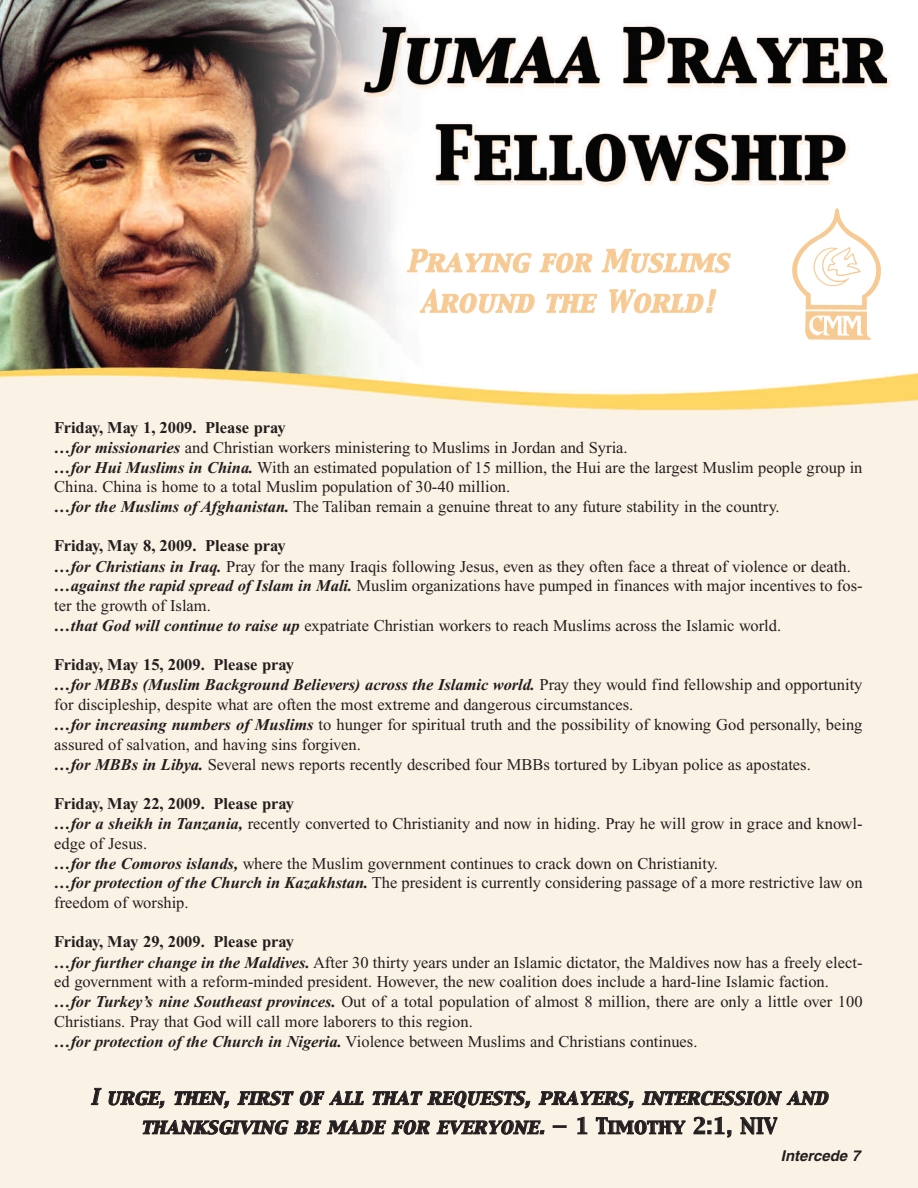
<style>
.page{position:relative;width:918px;height:1188px;background:#fff}
.page>*{position:absolute;margin:0;border:0;box-sizing:border-box;transform-origin:0 0}
.t1{font:italic 27px/40.5px "Capitals";color:#f8ca93;text-align:center}
.t2{font:italic 19.5px/29.2px "Capitals";color:#231f20;text-align:center}
.t3{font:16.5px/19.8px "Times New Roman";color:#231f20}
.t4{font:italic 700 15px "Helvetica";color:#231f20}
.s1{font-weight:700}
.s2{font-weight:700;font-style:italic}
.s3{font-style:normal}
</style>
<div class="page">
<img style="left:0;top:0;width:918px;height:1188px">
<img style="left:792px;top:208px;width:89px;height:132px">
<h1 class="t1" style="left:407px;top:242px;width:332px">Praying for Muslims<br>Around the World!</h1>
<p class="t3" style="left:54px;top:419px;width:810px"><span class="s1">Friday, May 1, 2009. Please pray<br></span><span class="s2">…for missionaries</span> and Christian workers ministering to Muslims in Jordan and Syria.<br><span class="s2">…for Hui Muslims in China.</span> With an estimated population of 15 million, the Hui are the largest Muslim people group in China. China is home to a total Muslim population of 30-40 million.<br><span class="s2">…for the Muslims of Afghanistan.</span> The Taliban remain a genuine threat to any future stability in the country.</p>
<p class="t3" style="left:54px;top:538px;width:810px"><span class="s1">Friday, May 8, 2009. Please pray<br></span><span class="s2">…for Christians in Iraq.</span> Pray for the many Iraqis following Jesus, even as they often face a threat of violence or death. <span class="s2">…against the rapid spread of Islam in Mali.</span> Muslim organizations have pumped in finances with major incentives to fos&shy;ter the growth of Islam.<br><span class="s2">…that God will continue to raise up</span> expatriate Christian workers to reach Muslims across the Islamic world.</p>
<p class="t3" style="left:54px;top:656px;width:810px"><span class="s1">Friday, May 15, 2009. Please pray<br></span><span class="s2">…for MBBs (Muslim Background Believers) across the Islamic world.</span> Pray they would find fellowship and opportunity for discipleship, despite what are often the most extreme and dangerous circumstances.<br><span class="s2">…for increasing numbers of Muslims</span> to hunger for spiritual truth and the possibility of knowing God personally, being assured of salvation, and having sins forgiven.<br><span class="s2">…for MBBs in Libya.</span> Several news reports recently described four MBBs tortured by Libyan police as apostates.</p>
<p class="t3" style="left:54px;top:795px;width:810px"><span class="s1">Friday, May 22, 2009. Please pray<br></span><span class="s2">…for a sheikh in Tanzania,</span> recently converted to Christianity and now in hiding. Pray he will grow in grace and knowl&shy;edge of Jesus.<br><span class="s2">…for the Comoros islands,</span> where the Muslim government continues to crack down on Christianity.<br><span class="s2">…for protection of the Church in Kazakhstan.</span> The president is currently considering passage of a more restrictive law on freedom of worship.</p>
<p class="t3" style="left:54px;top:934px;width:810px"><span class="s1">Friday, May 29, 2009. Please pray<br></span><span class="s2">…for further change in the Maldives.</span> After 30 thirty years under an Islamic dictator, the Maldives now has a freely elect&shy;ed government with a reform-minded president. However, the new coalition does include a hard-line Islamic faction. <span class="s2">…for Turkey’s nine Southeast provinces.</span> Out of a total population of almost 8 million, there are only a little over 100<br>Christians. Pray that God will call more laborers to this region.<br><span class="s2">…for protection of the Church in Nigeria.</span> Violence between Muslims and Christians continues.</p>
<p class="t2" style="left:91px;top:1083px;width:745px">I urge, then, first of all that requests, prayers, intercession and thanksgiving be made for everyone. <span class="s3">— 1 T i m o t h y 2 : 1 , N I V</span></p>
<p class="t4" style="left:781px;top:1150px;width:81px">Intercede 7</p>
</div>
